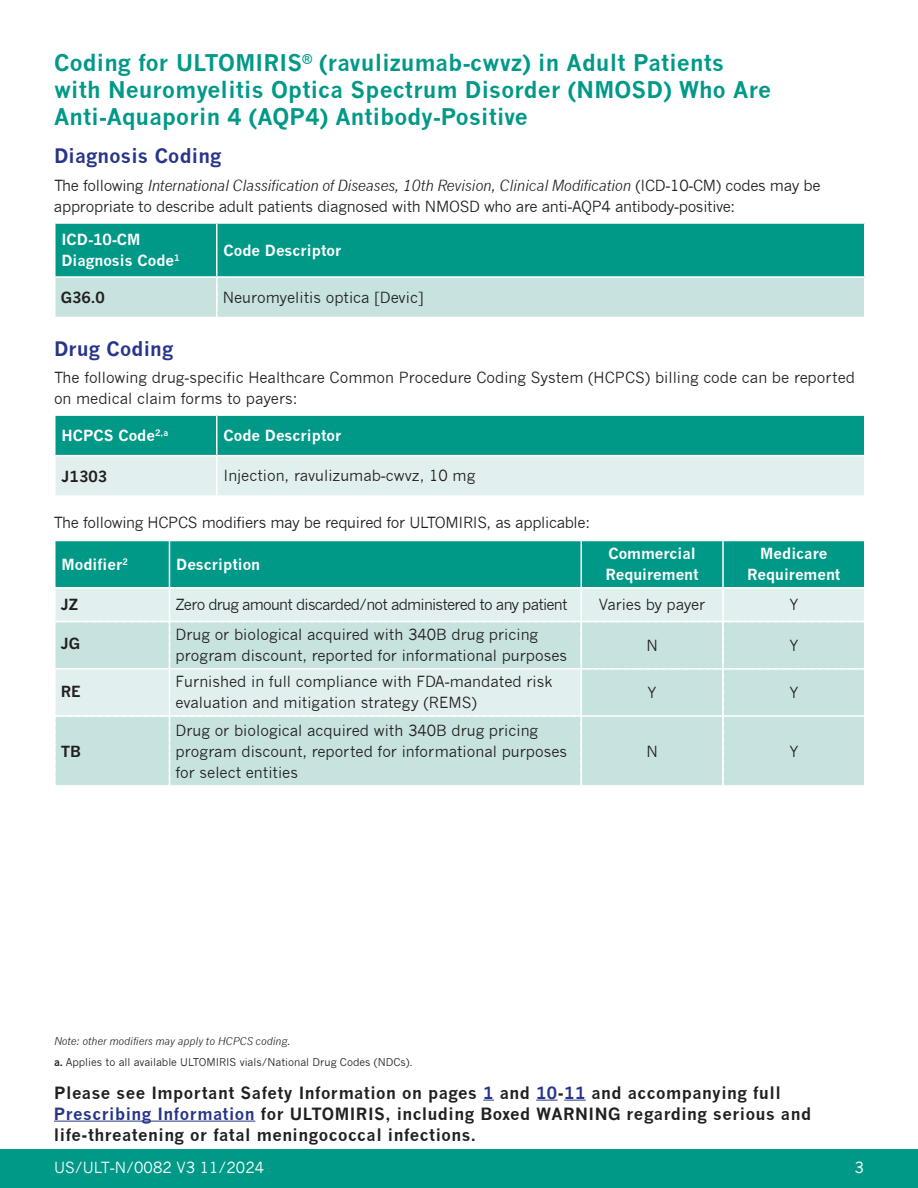
<style>
.page{position:relative;width:918px;height:1188px;background:#fff}
.page>*{position:absolute;margin:0;border:0;box-sizing:border-box;transform-origin:0 0}
.t1{font:700 22.5px/27px "News Gothic";letter-spacing:.01em;color:#098}
.t2{font:700 19.5px "News Gothic";letter-spacing:.01em;color:#27358a}
.t3{font:700 16.5px/21px "News Gothic";letter-spacing:.03em;color:#231f20}
.t4{font:15px/21px "News Gothic";color:#231f20}
.t5{font:15px/21px "News Gothic";letter-spacing:-.02em;color:#231f20}
.t6{font:700 15px/21px "News Gothic";color:#fff}
.t7{font:15px "News Gothic";letter-spacing:-.05em;color:#231f20}
.t8{font:15px "News Gothic";color:#fff}
.t9{font:700 15px "News Gothic";color:#231f20}
.t10{font:10.5px/20.2px "News Gothic";color:#231f20}
.s1{font-family:"Arial"}
.s2{font-style:italic}
.s3{font-weight:700}
.s4{color:#27358a}
</style>
<div class="page">
<div style="left:0;top:1150px;width:918px;height:38px;background:#098"></div>
<svg style="left:536px;top:1100px;width:22px;height:1px"></svg>
<svg style="left:564px;top:1100px;width:22px;height:1px"></svg>
<hr style="left:54px;top:1121px;width:201px;height:1px;background:#27358a">
<div style="left:55px;top:223px;width:162px;height:54px;background:#098"></div>
<div style="left:217px;top:223px;width:648px;height:54px;background:#098"></div>
<hr style="left:217px;top:222px;width:649px;height:2px;background:#fff">
<hr style="left:864px;top:224px;width:2px;height:52px;background:#fff">
<hr style="left:217px;top:276px;width:649px;height:2px;background:#fff">
<hr style="left:54px;top:224px;width:2px;height:52px;background:#fff">
<hr style="left:54px;top:222px;width:163px;height:2px;background:#fff">
<hr style="left:216px;top:224px;width:2px;height:52px;background:#fff">
<hr style="left:54px;top:276px;width:163px;height:2px;background:#fff">
<div style="left:55px;top:277px;width:809px;height:40px;background:#c7e3df"></div>
<div style="left:55px;top:415px;width:162px;height:41px;background:#098"></div>
<div style="left:217px;top:415px;width:648px;height:41px;background:#098"></div>
<div style="left:56px;top:456px;width:808px;height:39px;background:#e1f0ef"></div>
<hr style="left:217px;top:414px;width:649px;height:2px;background:#fff">
<hr style="left:864px;top:416px;width:2px;height:39px;background:#fff">
<hr style="left:217px;top:455px;width:649px;height:1px;background:#fff">
<hr style="left:54px;top:416px;width:2px;height:39px;background:#fff">
<hr style="left:54px;top:414px;width:163px;height:2px;background:#fff">
<hr style="left:216px;top:416px;width:2px;height:39px;background:#fff">
<hr style="left:54px;top:455px;width:163px;height:1px;background:#fff">
<hr style="left:216px;top:456px;width:2px;height:39px;background:#fff">
<div style="left:55px;top:541px;width:115px;height:47px;background:#098"></div>
<div style="left:170px;top:541px;width:694px;height:46px;background:#098"></div>
<div style="left:56px;top:589px;width:808px;height:31px;background:#e1f0ef"></div>
<hr style="left:54px;top:541px;width:2px;height:46px;background:#fff">
<hr style="left:169px;top:541px;width:1px;height:46px;background:#fff">
<hr style="left:580px;top:541px;width:2px;height:46px;background:#fff">
<hr style="left:722px;top:541px;width:2px;height:46px;background:#fff">
<hr style="left:54px;top:587px;width:116px;height:2px;background:#fff">
<hr style="left:169px;top:589px;width:1px;height:32px;background:#fff">
<hr style="left:580px;top:589px;width:2px;height:32px;background:#fff">
<hr style="left:722px;top:589px;width:2px;height:32px;background:#fff">
<svg style="left:55px;top:620px;width:809px;height:165px;background:#cde6e3"></svg>
<h1 class="t1" style="left:54px;top:49px;width:719px">Coding for ULTOMIRIS<sup>®</sup> (ravulizumab<span class="s1">-</span>cwvz) in Adult Patients with Neuromyelitis Optica Spectrum Disorder (NMOSD) Who Are<br>Anti<span class="s1">-</span>Aquaporin 4 (AQP4) Antibody<span class="s1">-</span>Positive</h1>
<h2 class="t2" style="left:54px;top:144px;width:169px">Diagnosis Coding</h2>
<p class="t5" style="left:54px;top:175px;width:768px">The following <span class="s2">International Classification of Diseases, 10th Revision, Clinical Modification</span> (ICD<span class="s1">-</span>10<span class="s1">-</span>CM) codes may be appropriate to describe adult patients diagnosed with NMOSD who are anti<span class="s1">-</span>AQP4 antibody<span class="s1">-</span>positive:</p>
<p class="t6" style="left:62px;top:229px;width:120px">ICD<span class="s1">-</span>10<span class="s1">-</span>CM<br>Diagnosis Code<sup>1</sup></p>
<p class="t6" style="left:224px;top:239px;width:120px">Code Descriptor</p>
<p class="t9" style="left:61px;top:288px;width:46px">G36.0</p>
<p class="t4" style="left:223px;top:287px;width:202px">Neuromyelitis optica [Devic]</p>
<h2 class="t2" style="left:54px;top:337px;width:121px">Drug Coding</h2>
<p class="t4" style="left:54px;top:368px;width:803px">The following drug<span class="s1">-</span>specific Healthcare Common Procedure Coding System (HCPCS) billing code can be reported on medical claim forms to payers:</p>
<p class="t6" style="left:62px;top:425px;width:108px">HCPCS Code<sup>2,a</sup></p>
<p class="t6" style="left:224px;top:425px;width:120px">Code Descriptor</p>
<p class="t9" style="left:62px;top:467px;width:47px">J1303</p>
<p class="t4" style="left:224px;top:466px;width:253px">Injection, ravulizumab<span class="s1">-</span>cwvz, 10 mg</p>
<p class="t5" style="left:54px;top:512px;width:538px">The following HCPCS modifiers may be required for ULTOMIRIS, as applicable:</p>
<p class="t6" style="left:62px;top:554px;width:68px">Modifier<sup>2</sup></p>
<p class="t6" style="left:176px;top:554px;width:85px">Description</p>
<p class="t6" style="left:606px;top:543px;width:95px">Commercial<br>Requirement</p>
<p class="t6" style="left:747px;top:543px;width:95px;text-align:center">Medicare<br>Requirement</p>
<p class="t9" style="left:61px;top:596px;width:19px">JZ</p>
<p class="t7" style="left:175px;top:596px;width:394px">Zero drug amount discarded/not administered to any patient</p>
<p class="t4" style="left:599px;top:594px;width:108px">Varies by payer</p>
<p class="t4" style="left:789px;top:594px;width:11px">Y</p>
<p class="t9" style="left:61px;top:635px;width:21px">JG</p>
<p class="t4" style="left:175px;top:624px;width:393px">Drug or biological acquired with 340B drug pricing program discount, reported for informational purposes</p>
<p class="t4" style="left:646px;top:635px;width:13px">N</p>
<p class="t4" style="left:789px;top:635px;width:11px">Y</p>
<p class="t9" style="left:61px;top:682px;width:21px">RE</p>
<p class="t4" style="left:175px;top:672px;width:378px">Furnished in full compliance with FDA<span class="s1">-</span>mandated risk evaluation and mitigation strategy (REMS)</p>
<p class="t4" style="left:648px;top:682px;width:11px">Y</p>
<p class="t4" style="left:789px;top:682px;width:11px">Y</p>
<p class="t9" style="left:61px;top:742px;width:22px">TB</p>
<p class="t4" style="left:175px;top:720px;width:393px">Drug or biological acquired with 340B drug pricing program discount, reported for informational purposes for select entities</p>
<p class="t4" style="left:646px;top:741px;width:13px">N</p>
<p class="t4" style="left:789px;top:741px;width:11px">Y</p>
<p class="t10" style="left:54px;top:1032px;width:360px"><span class="s2">Note: other modifiers may apply to HCPCS coding.<br></span><span class="s3">a.</span> Applies to all available ULTOMIRIS vials/National Drug Codes (NDCs).</p>
<p class="t3" style="left:54px;top:1082px;width:759px">Please see Important Safety Information on pages <span class="s4">1</span> and <span class="s4">10</span>‑<span class="s4">11</span> and accompanying full<br><span class="s4">Prescribing Information</span> for ULTOMIRIS, including Boxed WARNING regarding serious and life-threatening or fatal meningococcal infections.</p>
<p class="t8" style="left:54px;top:1159px;width:212px">US/ULT<span class="s1">-</span>N/0082 V3 11/2024</p>
<p class="t8" style="left:855px;top:1159px;width:11px">3</p>
</div>
